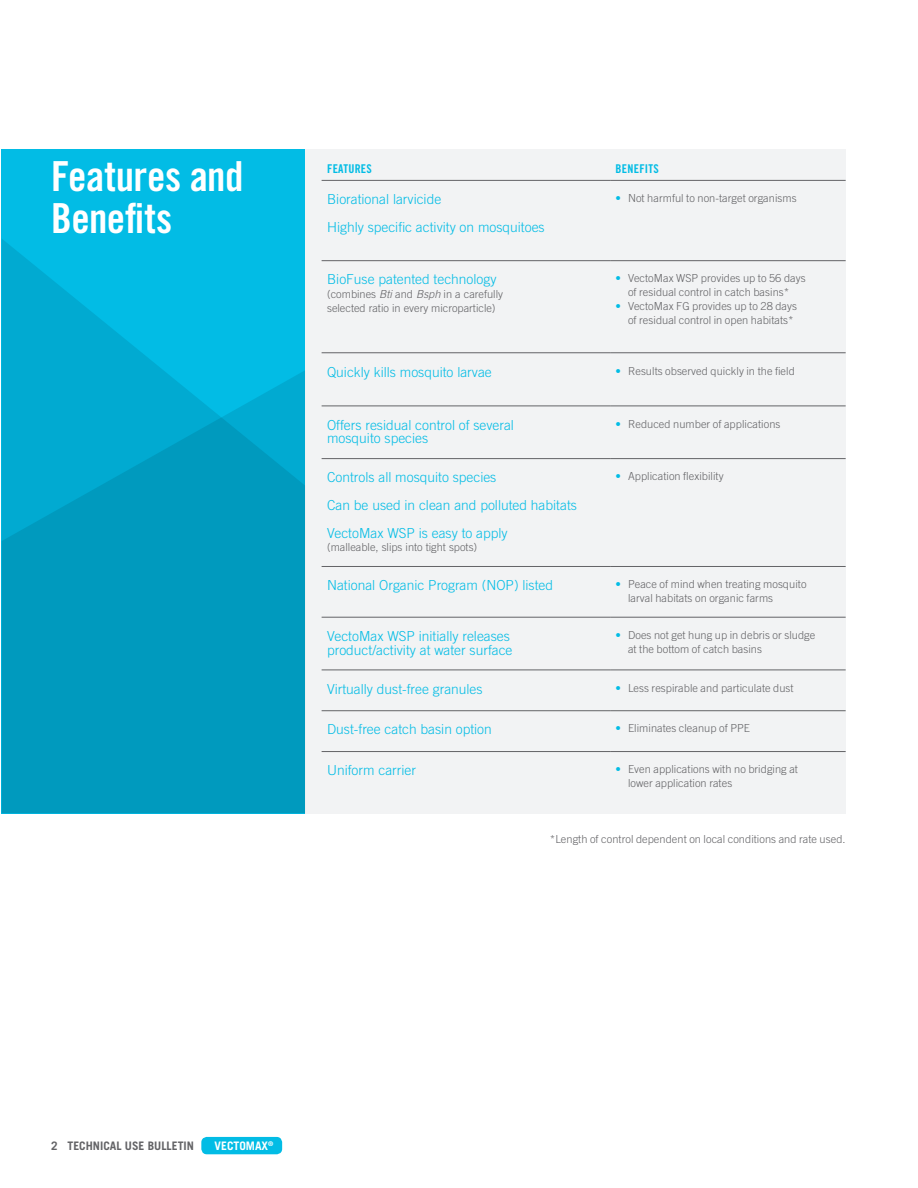
<style>
.page{position:relative;width:918px;height:1188px;background:#fff}
.page>*{position:absolute;margin:0;border:0;box-sizing:border-box;transform-origin:0 0}
.t1{font:41.4px/41.4px "Trade Gothic LT Std Bd Cn 20";letter-spacing:-.01em;color:#fff}
.t2{font:300 13.8px/27.6px "Trade Gothic LT Std";color:#02bce5}
.t3{font:12px "Trade Gothic LT Std Bd Cn 20";letter-spacing:.02em;color:#02bce5}
.t4{font:700 11.7px "Trade Gothic LT Std";color:#636366}
.t5{font:700 11.7px "Trade Gothic LT Std";color:#fff}
.t6{font:300 11.1px/13.8px "Trade Gothic LT Std";letter-spacing:.005em;color:#636366}
.s1{color:#02bce5}
.s2{font-style:italic}
</style>
<div class="page">
<div style="left:305px;top:149px;width:541px;height:664px;background:#f2f3f4"></div>
<div style="left:201px;top:1137px;width:81px;height:17px;background:#02bce5;border-radius:6px"></div>
<hr style="left:322px;top:180px;width:288px;height:1px;background:#636366">
<hr style="left:610px;top:180px;width:236px;height:1px;background:#636366">
<hr style="left:322px;top:260px;width:288px;height:1px;background:#636366">
<hr style="left:610px;top:260px;width:236px;height:1px;background:#636366">
<hr style="left:322px;top:353px;width:288px;height:1px;background:#636366">
<hr style="left:610px;top:353px;width:236px;height:1px;background:#636366">
<hr style="left:322px;top:406px;width:288px;height:1px;background:#636366">
<hr style="left:610px;top:406px;width:236px;height:1px;background:#636366">
<hr style="left:322px;top:458px;width:288px;height:1px;background:#636366">
<hr style="left:610px;top:458px;width:236px;height:1px;background:#636366">
<hr style="left:322px;top:566px;width:288px;height:1px;background:#636366">
<hr style="left:610px;top:566px;width:236px;height:1px;background:#636366">
<hr style="left:322px;top:617px;width:288px;height:1px;background:#636366">
<hr style="left:610px;top:617px;width:236px;height:1px;background:#636366">
<hr style="left:322px;top:670px;width:288px;height:1px;background:#636366">
<hr style="left:610px;top:670px;width:236px;height:1px;background:#636366">
<hr style="left:322px;top:710px;width:288px;height:1px;background:#636366">
<hr style="left:610px;top:710px;width:236px;height:1px;background:#636366">
<hr style="left:322px;top:751px;width:288px;height:1px;background:#636366">
<hr style="left:610px;top:751px;width:236px;height:1px;background:#636366">
<div style="left:2px;top:149px;width:303px;height:664px;background:#02bce5"></div>
<svg style="left:2px;top:239px;width:161px;height:131px;fill:#01b0d7"></svg>
<svg style="left:2px;top:370px;width:303px;height:443px;background:#009ec2"></svg>
<h1 class="t1" style="left:51px;top:155px;width:194px">Features and<br>Benefits</h1>
<p class="t3" style="left:327px;top:162px;width:46px">FEATURES</p>
<p class="t3" style="left:616px;top:162px;width:45px">BENEFITS</p>
<p class="t2" style="left:327px;top:185px;width:219px">Biorational larvicide<br>Highly specific activity on mosquitoes</p>
<p class="t6" style="left:616px;top:191px;width:182px"><span class="s1">•</span> Not harmful to non-target organisms</p>
<p class="t2" style="left:327px;top:266px;width:171px">BioFuse patented technology</p>
<p class="t6" style="left:327px;top:287px;width:177px">(combines <span class="s2">Bti</span> and <span class="s2">Bsph</span> in a carefully selected ratio in every microparticle)</p>
<p class="t6" style="left:616px;top:271px;width:191px;text-align:center"><span class="s1">•</span> VectoMax WSP provides up to 56 days of residual control in catch basins*</p>
<p class="t6" style="left:616px;top:299px;width:183px;text-align:right"><span class="s1">•</span> VectoMax FG provides up to 28 days of residual control in open habitats*</p>
<p class="t2" style="left:327px;top:358px;width:166px">Quickly kills mosquito larvae</p>
<p class="t6" style="left:616px;top:364px;width:181px"><span class="s1">•</span> Results observed quickly in the field</p>
<p class="t2" style="left:327px;top:418px;width:188px;line-height:13.8px">Offers residual control of several mosquito species</p>
<p class="t6" style="left:616px;top:417px;width:166px"><span class="s1">•</span> Reduced number of applications</p>
<p class="t2" style="left:327px;top:463px;width:251px">Controls all mosquito species<br>Can be used in clean and polluted habitats<br>VectoMax WSP is easy to apply</p>
<p class="t6" style="left:327px;top:540px;width:152px">(malleable, slips into tight spots)</p>
<p class="t6" style="left:616px;top:469px;width:109px"><span class="s1">•</span> Application flexibility</p>
<p class="t2" style="left:327px;top:571px;width:228px">National Organic Program (NOP) listed</p>
<p class="t6" style="left:628px;top:577px;width:180px;text-indent:-12px"><span class="s1">•</span> Peace of mind when treating mosquito larval habitats on organic farms</p>
<p class="t2" style="left:327px;top:629px;width:187px;line-height:13.8px">VectoMax WSP initially releases product/activity at water surface</p>
<p class="t6" style="left:628px;top:628px;width:189px;text-indent:-12px"><span class="s1">•</span> Does not get hung up in debris or sludge at the bottom of catch basins</p>
<p class="t2" style="left:327px;top:675px;width:157px">Virtually dust-free granules</p>
<p class="t6" style="left:616px;top:681px;width:179px"><span class="s1">•</span> Less respirable and particulate dust</p>
<p class="t2" style="left:327px;top:716px;width:166px">Dust-free catch basin option</p>
<p class="t6" style="left:616px;top:721px;width:136px"><span class="s1">•</span> Eliminates cleanup of PPE</p>
<p class="t2" style="left:327px;top:756px;width:90px">Uniform carrier</p>
<p class="t6" style="left:628px;top:762px;width:171px;text-indent:-12px"><span class="s1">•</span> Even applications with no bridging at lower application rates</p>
<p class="t6" style="left:550px;top:832px;width:297px">*Length of control dependent on local conditions and rate used.</p>
<p class="t4" style="left:51px;top:1138px;width:144px">2 TECHNICAL USE BULLETIN</p>
<p class="t5" style="left:215px;top:1138px;width:60px">VECTOMAX<sup>®</sup></p>
</div>
